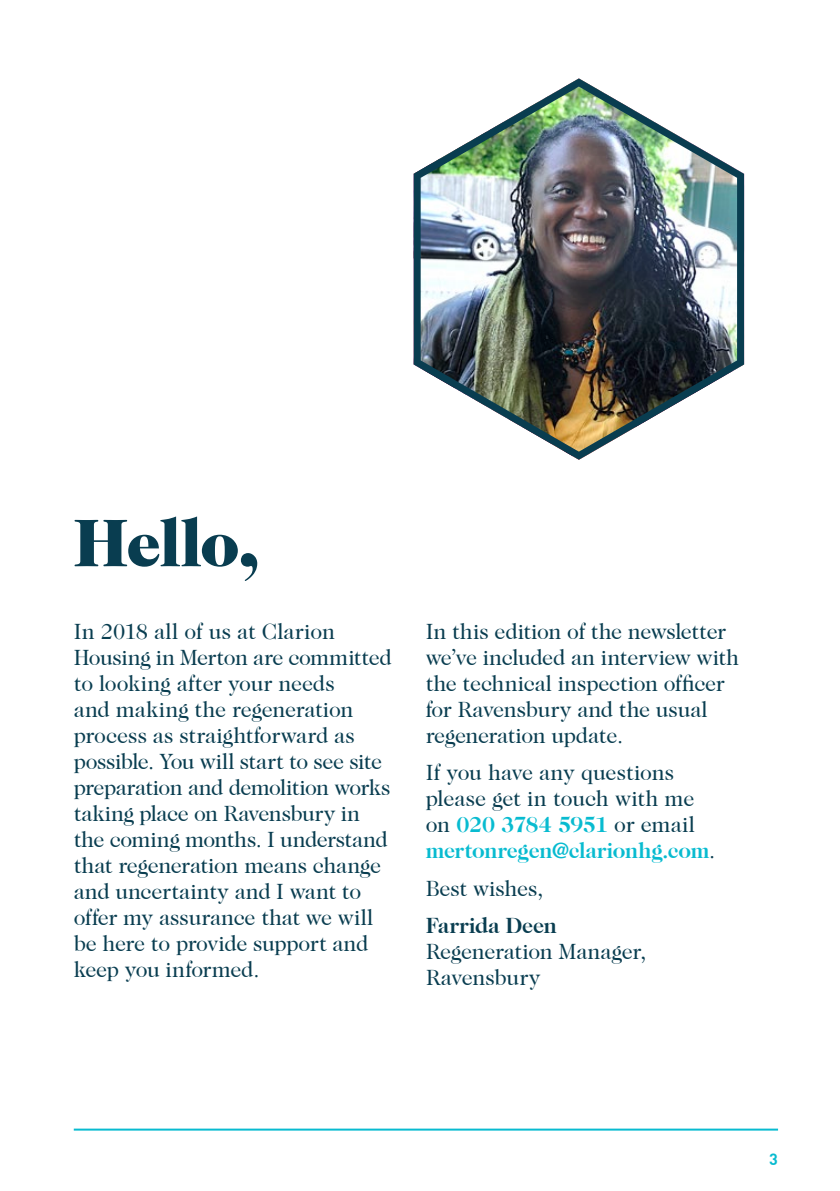
<style>
.page{position:relative;width:840px;height:1191px;background:#fff}
.page>*{position:absolute;margin:0;border:0;box-sizing:border-box;transform-origin:0 0}
.t1{font:900 68px "Caslon 224 Std";letter-spacing:-.025em;color:#093d50}
.t2{font:22px/26px "Caslon 224 Std";letter-spacing:-.01em;color:#093d50}
.t3{font:700 22px "Caslon 224 Std";color:#093d50}
.t4{font:700 16px "DINOT";color:#08bbd0}
.s1{font-weight:700;color:#08bbd0}
</style>
<div class="page">
<hr style="left:74px;top:1128px;width:703px;height:2px;background:#08bbd0">
<img style="left:413px;top:78px;width:330px;height:382px">
<h1 class="t1" style="left:74px;top:503px;width:186px">Hello,</h1>
<p class="t2" style="left:74px;top:618px;width:319px">In 2018 all of us at Clarion<br>Housing in Merton are committed to looking after your needs<br>and making the regeneration process as straightforward as possible. You will start to see site preparation and demolition works taking place on Ravensbury in the coming months. I understand that regeneration means change and uncertainty and I want to offer my assurance that we will be here to provide support and keep you informed.</p>
<p class="t2" style="left:425px;top:618px;width:315px">In this edition of the newsletter we’ve included an interview with the technical inspection officer for Ravensbury and the usual regeneration update.</p>
<p class="t2" style="left:425px;top:759px;width:291px">If you have any questions please get in touch with me on <span class="s1">020 3784 5951</span> or email <span class="s1">mertonregen@clarionhg.com</span>.</p>
<p class="t2" style="left:425px;top:875px;width:119px">Best wishes,</p>
<p class="t3" style="left:425px;top:912px;width:133px">Farrida Deen</p>
<p class="t2" style="left:425px;top:938px;width:222px">Regeneration Manager,<br>Ravensbury</p>
<p class="t4" style="left:768px;top:1147px;width:10px">3</p>
</div>
